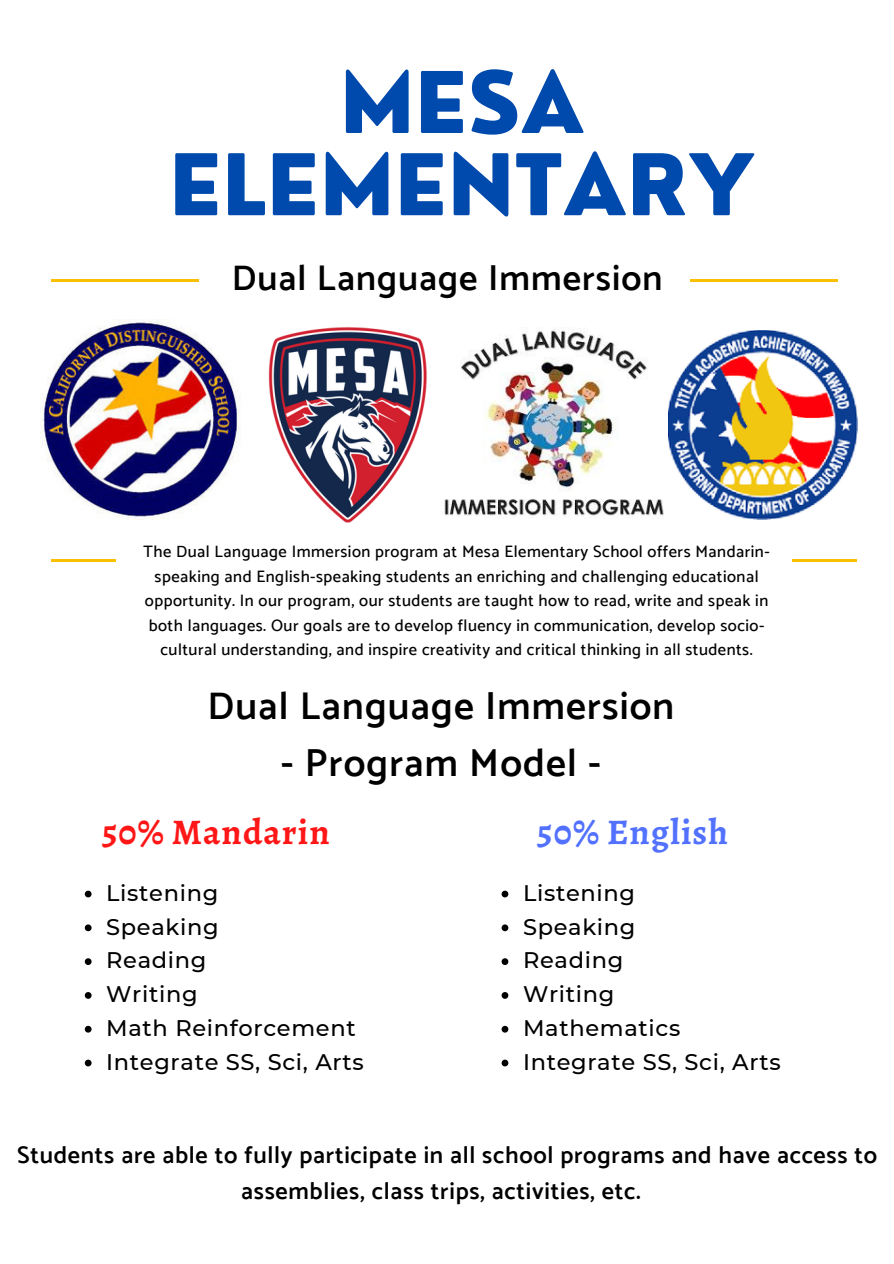
<style>
.page{position:relative;width:894px;height:1264px;background:#fff}
.page>*{position:absolute;margin:0;border:0;box-sizing:border-box;transform-origin:0 0}
.t1{font:800 82.65px/82.2px "Nourd";color:#004aad;text-align:center}
.t2{font:600 39px "Catamaran";letter-spacing:.03em;color:#000}
.t3{font:600 36px "Catamaran";letter-spacing:.03em;color:#000}
.t4{font:700 36px "Alegreya";letter-spacing:.03em;color:#ff1616}
.t5{font:700 36px "Alegreya";letter-spacing:.03em;color:#5271ff}
.t6{font:600 24px/36px "Catamaran";letter-spacing:.03em;color:#000;text-align:center}
.t7{font:500 22.5px "Montserrat";letter-spacing:.03em;color:#000}
.t8{font:500 16.5px/24.5px "Catamaran";letter-spacing:.03em;color:#000;text-align:center}
</style>
<div class="page">
<hr style="left:51px;top:559px;width:65px;height:2px;background:#f8c000">
<hr style="left:791px;top:559px;width:65px;height:2px;background:#f8c000">
<hr style="left:689px;top:279px;width:148px;height:2px;background:#f8c000">
<hr style="left:51px;top:279px;width:147px;height:2px;background:#f8c000">
<img style="left:268px;top:327px;width:159px;height:196px">
<img style="left:668px;top:330px;width:189px;height:189px">
<img style="left:42px;top:319px;width:198px;height:200px">
<img style="left:444px;top:328px;width:220px;height:190px">
<svg style="left:85px;top:890px;width:6px;height:7px"></svg>
<svg style="left:85px;top:924px;width:6px;height:7px"></svg>
<svg style="left:85px;top:958px;width:6px;height:7px"></svg>
<svg style="left:85px;top:992px;width:6px;height:6px"></svg>
<svg style="left:85px;top:1025px;width:6px;height:7px"></svg>
<svg style="left:85px;top:1059px;width:6px;height:7px"></svg>
<svg style="left:501px;top:890px;width:7px;height:7px"></svg>
<svg style="left:501px;top:924px;width:7px;height:7px"></svg>
<svg style="left:501px;top:958px;width:7px;height:7px"></svg>
<svg style="left:501px;top:992px;width:7px;height:6px"></svg>
<svg style="left:501px;top:1025px;width:7px;height:7px"></svg>
<svg style="left:501px;top:1059px;width:7px;height:7px"></svg>
<p class="t1" style="left:169px;top:61px;width:587px">MESA<br>ELEMENTARY</p>
<p class="t3" style="left:232px;top:257px;width:432px">Dual Language Immersion</p>
<p class="t8" style="left:143px;top:539px;width:627px">The Dual Language Immersion program at Mesa Elementary School offers Mandarin&shy;speaking and English-speaking students an enriching and challenging educational opportunity. In our program, our students are taught how to read, write and speak in both languages. Our goals are to develop fluency in communication, develop socio&shy;cultural understanding, and inspire creativity and critical thinking in all students.</p>
<p class="t2" style="left:207px;top:682px;width:468px">Dual Language Immersion</p>
<p class="t2" style="left:281px;top:740px;width:321px">- Program Model -</p>
<p class="t4" style="left:102px;top:807px;width:229px">50% Mandarin</p>
<p class="t5" style="left:537px;top:807px;width:192px">50% English</p>
<p class="t7" style="left:106px;top:879px;width:113px">Listening</p>
<p class="t7" style="left:106px;top:912px;width:114px">Speaking</p>
<p class="t7" style="left:106px;top:946px;width:102px">Reading</p>
<p class="t7" style="left:106px;top:980px;width:93px">Writing</p>
<p class="t7" style="left:106px;top:1014px;width:251px">Math Reinforcement</p>
<p class="t7" style="left:106px;top:1047px;width:259px">Integrate SS, Sci, Arts</p>
<p class="t7" style="left:523px;top:879px;width:113px">Listening</p>
<p class="t7" style="left:523px;top:912px;width:114px">Speaking</p>
<p class="t7" style="left:523px;top:946px;width:102px">Reading</p>
<p class="t7" style="left:523px;top:980px;width:93px">Writing</p>
<p class="t7" style="left:523px;top:1014px;width:159px">Mathematics</p>
<p class="t7" style="left:523px;top:1047px;width:259px">Integrate SS, Sci, Arts</p>
<p class="t6" style="left:17px;top:1136px;width:861px">Students are able to fully participate in all school programs and have access to assemblies, class trips, activities, etc.</p>
</div>
